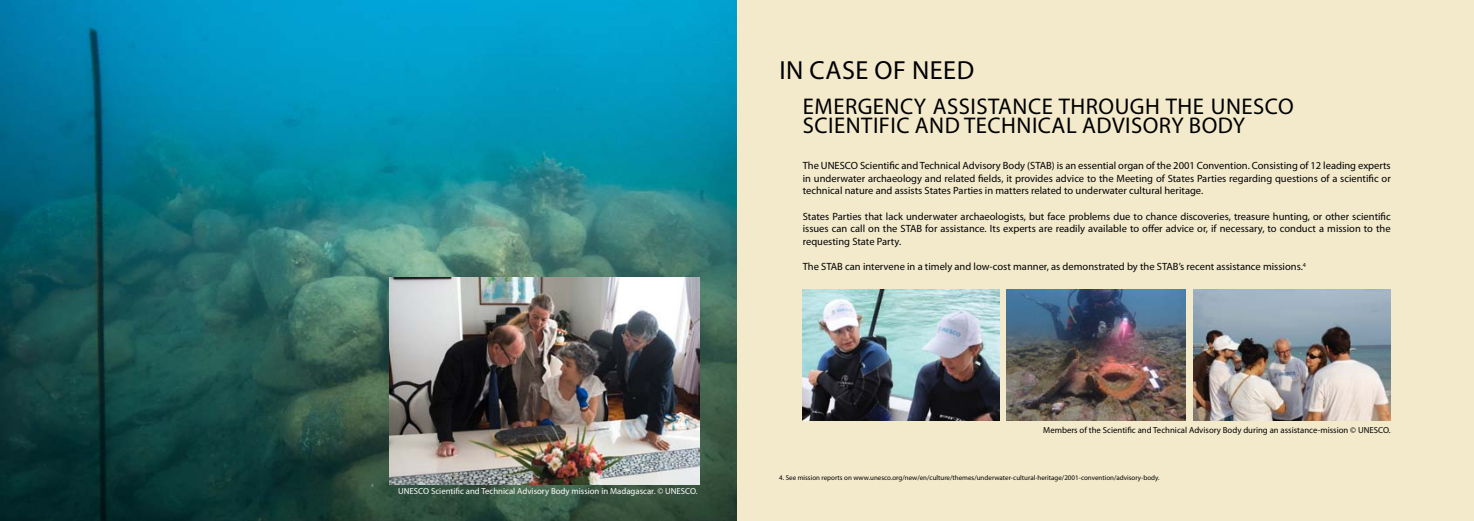
<style>
.page{position:relative;width:1474px;height:521px;background:#fff}
.page>*{position:absolute;margin:0;border:0;box-sizing:border-box;transform-origin:0 0}
.t1{font:26.25px "Myriad Pro";letter-spacing:.02em;color:#000}
.t2{font:22.75px/19.2px "Myriad Pro";letter-spacing:.02em;color:#000}
.t3{font:10.5px/12.6px "Myriad Pro";color:#000;text-align:justify}
.t4{font:8.75px "Myriad Pro";color:#000}
.t5{font:8.75px "Myriad Pro";color:#fff}
.t6{font:7px "Myriad Pro";color:#000}
</style>
<div class="page">
<div style="left:737px;top:0;width:736px;height:521px;background:#f3eacc"></div>
<img style="left:1193px;top:289px;width:197px;height:131px">
<img style="left:802px;top:289px;width:198px;height:131px">
<img style="left:1006px;top:289px;width:179px;height:131px">
<img style="left:0;top:0;width:737px;height:521px">
<img style="left:389px;top:277px;width:310px;height:208px">
<p class="t5" style="left:398px;top:486px;width:301px">UNESCO Scientific and Technical Advisory Body mission in Madagascar. © UNESCO.</p>
<h1 class="t1" style="left:779px;top:54px;width:196px">IN CASE OF NEED</h1>
<h2 class="t2" style="left:803px;top:96px;width:492px;text-indent:363px">THE UNESCO<br>SCIENTIFIC AND TECHNICAL ADVISORY BODY</h2>
<h2 class="t2" style="left:803px;top:96px;width:283px">EMERGENCY ASSISTANCE Through</h2>
<p class="t3" style="left:802px;top:159px;width:589px">The UNESCO Scientific and Technical Advisory Body (STAB) is an essential organ of the 2001 Convention. Consisting of 12 leading experts in underwater archaeology and related fields, it provides advice to the Meeting of States Parties regarding questions of a scientific or technical nature and assists States Parties in matters related to underwater cultural heritage.</p>
<p class="t3" style="left:802px;top:210px;width:589px">States Parties that lack underwater archaeologists, but face problems due to chance discoveries, treasure hunting, or other scientific issues can call on the STAB for assistance. Its experts are readily available to offer advice or, if necessary, to conduct a mission to the requesting State Party.</p>
<p class="t3" style="left:802px;top:260px;width:505px">The STAB can intervene in a timely and low-cost manner, as demonstrated by the STAB’s recent assistance missions.<sup>4</sup></p>
<p class="t4" style="left:1043px;top:425px;width:349px">Members of the Scientific and Technical Advisory Body during an assistance-mission © UNESCO.</p>
<p class="t6" style="left:779px;top:474px;width:382px">4. See mission reports on www.unesco.org/new/en/culture/themes/underwater-cultural-heritage/2001-convention/advisory-body.</p>
</div>
